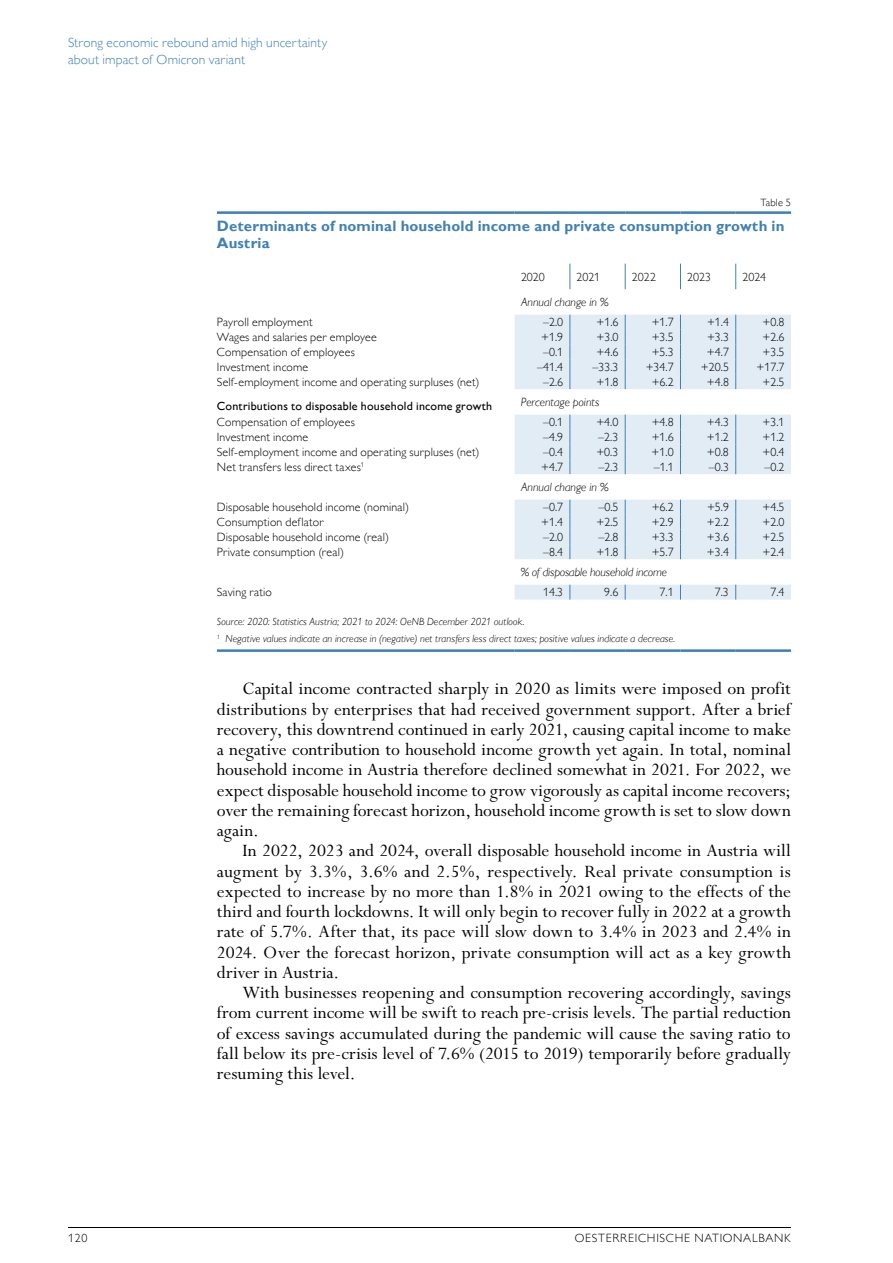
<style>
.page{position:relative;width:893px;height:1263px;background:#fff}
.page>*{position:absolute;margin:0;border:0;box-sizing:border-box;transform-origin:0 0}
.t1{font:19.5px/20.2px "Perpetua Std";color:#000;text-align:justify}
.t2{font:700 15px/17px "Gill Sans MT Pro";letter-spacing:.01em;color:#4081b3}
.t3{font:300 13.5px/16.5px "Gill Sans MT Pro";letter-spacing:.01em;color:#4081b3}
.t4{font:300 12px "Gill Sans MT Pro";letter-spacing:.015em;color:#000}
.t5{font:italic 300 12px "Gill Sans MT Pro";color:#000}
.t6{font:500 12px "Gill Sans MT Pro";letter-spacing:.015em;color:#000}
.t7{font:300 12px "Gill Sans MT Pro";letter-spacing:.06em;color:#000}
.t8{font:italic 300 10.5px/17px "Gill Sans MT Pro";letter-spacing:.005em;color:#000}
.t9{font:300 10.5px "Gill Sans MT Pro";letter-spacing:.02em;color:#000}
</style>
<div class="page">
<hr style="left:68px;top:1227px;width:723px;height:1px;background:#000">
<svg style="left:515px;top:315px;width:276px;height:285px;fill:#e2ecf4"></svg>
<hr style="left:217px;top:211px;width:298px;height:3px;background:#4081b3">
<hr style="left:515px;top:211px;width:55px;height:3px;background:#4081b3">
<hr style="left:570px;top:211px;width:55px;height:3px;background:#4081b3">
<hr style="left:625px;top:211px;width:55px;height:3px;background:#4081b3">
<hr style="left:680px;top:211px;width:56px;height:3px;background:#4081b3">
<hr style="left:736px;top:211px;width:55px;height:3px;background:#4081b3">
<hr style="left:217px;top:649px;width:298px;height:3px;background:#4081b3">
<hr style="left:515px;top:649px;width:55px;height:3px;background:#4081b3">
<hr style="left:570px;top:649px;width:55px;height:3px;background:#4081b3">
<hr style="left:625px;top:649px;width:55px;height:3px;background:#4081b3">
<hr style="left:680px;top:649px;width:56px;height:3px;background:#4081b3">
<hr style="left:736px;top:649px;width:55px;height:3px;background:#4081b3">
<svg style="left:570px;top:264px;width:1px;height:25px"></svg>
<svg style="left:625px;top:264px;width:1px;height:25px"></svg>
<svg style="left:680px;top:264px;width:1px;height:25px"></svg>
<svg style="left:735px;top:264px;width:1px;height:25px"></svg>
<svg style="left:570px;top:315px;width:1px;height:74px"></svg>
<svg style="left:625px;top:315px;width:1px;height:74px"></svg>
<svg style="left:680px;top:315px;width:1px;height:74px"></svg>
<svg style="left:735px;top:315px;width:1px;height:74px"></svg>
<svg style="left:570px;top:415px;width:1px;height:59px"></svg>
<svg style="left:625px;top:415px;width:1px;height:59px"></svg>
<svg style="left:680px;top:415px;width:1px;height:59px"></svg>
<svg style="left:735px;top:415px;width:1px;height:59px"></svg>
<svg style="left:570px;top:500px;width:1px;height:59px"></svg>
<svg style="left:625px;top:500px;width:1px;height:59px"></svg>
<svg style="left:680px;top:500px;width:1px;height:59px"></svg>
<svg style="left:735px;top:500px;width:1px;height:59px"></svg>
<svg style="left:570px;top:585px;width:1px;height:15px"></svg>
<svg style="left:625px;top:585px;width:1px;height:15px"></svg>
<svg style="left:680px;top:585px;width:1px;height:15px"></svg>
<svg style="left:735px;top:585px;width:1px;height:15px"></svg>
<p class="t3" style="left:68px;top:34px;width:261px">Strong economic rebound amid high uncertainty about impact of Omicron variant</p>
<p class="t9" style="left:760px;top:196px;width:32px">Table 5</p>
<p class="t2" style="left:217px;top:217px;width:569px">Determinants of nominal household income and private consumption growth in<br>Austria</p>
<p class="t4" style="left:521px;top:269px;width:25px">2020</p>
<p class="t4" style="left:577px;top:269px;width:25px">2021</p>
<p class="t4" style="left:632px;top:269px;width:26px">2022</p>
<p class="t4" style="left:687px;top:269px;width:26px">2023</p>
<p class="t4" style="left:742px;top:269px;width:25px">2024</p>
<p class="t5" style="left:521px;top:295px;width:89px">Annual change in %</p>
<p class="t4" style="left:217px;top:315px;width:97px">Payroll employment</p>
<p class="t4" style="left:543px;top:315px;width:22px">–2.0</p>
<p class="t4" style="left:596px;top:315px;width:24px">+1.6</p>
<p class="t4" style="left:652px;top:315px;width:24px">+1.7</p>
<p class="t4" style="left:707px;top:315px;width:24px">+1.4</p>
<p class="t4" style="left:763px;top:315px;width:24px">+0.8</p>
<p class="t4" style="left:217px;top:330px;width:161px">Wages and salaries per employee</p>
<p class="t4" style="left:541px;top:330px;width:24px">+1.9</p>
<p class="t4" style="left:596px;top:330px;width:24px">+3.0</p>
<p class="t4" style="left:652px;top:330px;width:24px">+3.5</p>
<p class="t4" style="left:707px;top:330px;width:24px">+3.3</p>
<p class="t4" style="left:763px;top:330px;width:24px">+2.6</p>
<p class="t4" style="left:217px;top:345px;width:139px">Compensation of employees</p>
<p class="t4" style="left:543px;top:345px;width:22px">–0.1</p>
<p class="t4" style="left:596px;top:345px;width:24px">+4.6</p>
<p class="t4" style="left:652px;top:345px;width:24px">+5.3</p>
<p class="t4" style="left:707px;top:345px;width:24px">+4.7</p>
<p class="t4" style="left:762px;top:345px;width:24px">+3.5</p>
<p class="t4" style="left:217px;top:360px;width:93px">Investment income</p>
<p class="t4" style="left:537px;top:360px;width:28px">–41.4</p>
<p class="t4" style="left:592px;top:360px;width:28px">–33.3</p>
<p class="t4" style="left:646px;top:360px;width:30px">+34.7</p>
<p class="t4" style="left:701px;top:360px;width:30px">+20.5</p>
<p class="t4" style="left:756px;top:360px;width:30px">+17.7</p>
<p class="t4" style="left:217px;top:374px;width:264px">Self-employment income and operating surpluses (net)</p>
<p class="t4" style="left:543px;top:374px;width:22px">–2.6</p>
<p class="t4" style="left:596px;top:374px;width:24px">+1.8</p>
<p class="t4" style="left:652px;top:374px;width:24px">+6.2</p>
<p class="t4" style="left:707px;top:374px;width:24px">+4.8</p>
<p class="t4" style="left:762px;top:374px;width:24px">+2.5</p>
<p class="t6" style="left:217px;top:399px;width:277px">Contributions to disposable household income growth</p>
<p class="t5" style="left:521px;top:395px;width:80px">Percentage points</p>
<p class="t4" style="left:217px;top:415px;width:139px">Compensation of employees</p>
<p class="t4" style="left:543px;top:415px;width:22px">–0.1</p>
<p class="t4" style="left:596px;top:415px;width:24px">+4.0</p>
<p class="t4" style="left:652px;top:415px;width:24px">+4.8</p>
<p class="t4" style="left:707px;top:415px;width:24px">+4.3</p>
<p class="t4" style="left:762px;top:415px;width:24px">+3.1</p>
<p class="t4" style="left:217px;top:430px;width:93px">Investment income</p>
<p class="t4" style="left:543px;top:430px;width:22px">–4.9</p>
<p class="t4" style="left:598px;top:430px;width:22px">–2.3</p>
<p class="t4" style="left:652px;top:430px;width:24px">+1.6</p>
<p class="t4" style="left:707px;top:430px;width:24px">+1.2</p>
<p class="t4" style="left:762px;top:430px;width:24px">+1.2</p>
<p class="t4" style="left:217px;top:445px;width:264px">Self-employment income and operating surpluses (net)</p>
<p class="t4" style="left:543px;top:445px;width:22px">–0.4</p>
<p class="t4" style="left:596px;top:445px;width:24px">+0.3</p>
<p class="t4" style="left:652px;top:445px;width:24px">+1.0</p>
<p class="t4" style="left:707px;top:445px;width:24px">+0.8</p>
<p class="t4" style="left:762px;top:445px;width:24px">+0.4</p>
<p class="t4" style="left:217px;top:459px;width:149px">Net transfers less direct taxes<sup>1</sup></p>
<p class="t4" style="left:541px;top:460px;width:24px">+4.7</p>
<p class="t4" style="left:598px;top:460px;width:22px">–2.3</p>
<p class="t4" style="left:654px;top:460px;width:22px">–1.1</p>
<p class="t4" style="left:709px;top:460px;width:22px">–0.3</p>
<p class="t4" style="left:764px;top:460px;width:22px">–0.2</p>
<p class="t5" style="left:521px;top:480px;width:89px">Annual change in %</p>
<p class="t4" style="left:217px;top:500px;width:194px">Disposable household income (nominal)</p>
<p class="t4" style="left:543px;top:500px;width:22px">–0.7</p>
<p class="t4" style="left:598px;top:500px;width:22px">–0.5</p>
<p class="t4" style="left:652px;top:500px;width:24px">+6.2</p>
<p class="t4" style="left:707px;top:500px;width:24px">+5.9</p>
<p class="t4" style="left:763px;top:500px;width:24px">+4.5</p>
<p class="t4" style="left:217px;top:515px;width:108px">Consumption deflator</p>
<p class="t4" style="left:541px;top:515px;width:24px">+1.4</p>
<p class="t4" style="left:596px;top:515px;width:24px">+2.5</p>
<p class="t4" style="left:652px;top:515px;width:24px">+2.9</p>
<p class="t4" style="left:707px;top:515px;width:24px">+2.2</p>
<p class="t4" style="left:763px;top:515px;width:24px">+2.0</p>
<p class="t4" style="left:217px;top:530px;width:174px">Disposable household income (real)</p>
<p class="t4" style="left:543px;top:530px;width:22px">–2.0</p>
<p class="t4" style="left:598px;top:530px;width:22px">–2.8</p>
<p class="t4" style="left:652px;top:530px;width:24px">+3.3</p>
<p class="t4" style="left:707px;top:530px;width:24px">+3.6</p>
<p class="t4" style="left:762px;top:530px;width:24px">+2.5</p>
<p class="t4" style="left:217px;top:545px;width:129px">Private consumption (real)</p>
<p class="t4" style="left:543px;top:545px;width:22px">–8.4</p>
<p class="t4" style="left:596px;top:545px;width:24px">+1.8</p>
<p class="t4" style="left:652px;top:545px;width:24px">+5.7</p>
<p class="t4" style="left:707px;top:545px;width:24px">+3.4</p>
<p class="t4" style="left:762px;top:545px;width:24px">+2.4</p>
<p class="t5" style="left:521px;top:565px;width:148px">% of disposable household income</p>
<p class="t4" style="left:217px;top:585px;width:57px">Saving ratio</p>
<p class="t4" style="left:543px;top:585px;width:22px">14.3</p>
<p class="t4" style="left:604px;top:585px;width:16px">9.6</p>
<p class="t4" style="left:660px;top:585px;width:16px">7.1</p>
<p class="t4" style="left:715px;top:585px;width:16px">7.3</p>
<p class="t4" style="left:770px;top:585px;width:16px">7.4</p>
<p class="t8" style="left:217px;top:613px;width:460px">Source: 2020: Statistics Austria; 2021 to 2024: OeNB December 2021 outlook.<br><sup>1</sup> Negative values indicate an increase in (negative) net transfers less direct taxes; positive values indicate a decrease.</p>
<p class="t1" style="left:217px;top:679px;width:576px;text-indent:26px">Capital income contracted sharply in 2020 as limits were imposed on profit distributions by enterprises that had received government support. After a brief recovery, this downtrend continued in early 2021, causing capital income to make a negative contribution to household income growth yet again. In total, nominal household income in Austria therefore declined somewhat in 2021. For 2022, we expect disposable household income to grow vigorously as capital income recovers; over the remaining forecast horizon, household income growth is set to slow down again.</p>
<p class="t1" style="left:217px;top:841px;width:576px;text-indent:26px">In 2022, 2023 and 2024, overall disposable household income in Austria will augment by 3.3%, 3.6% and 2.5%, respectively. Real private consumption is expected to increase by no more than 1.8% in 2021 owing to the effects of the third and fourth lockdowns. It will only begin to recover fully in 2022 at a growth rate of 5.7%. After that, its pace will slow down to 3.4% in 2023 and 2.4% in 2024. Over the forecast horizon, private consumption will act as a key growth driver in Austria.</p>
<p class="t1" style="left:217px;top:983px;width:576px;text-indent:26px">With businesses reopening and consumption recovering accordingly, savings from current income will be swift to reach pre-crisis levels. The partial reduction of excess savings accumulated during the pandemic will cause the saving ratio to fall below its pre-crisis level of 7.6% (2015 to 2019) temporarily before gradually resuming this level.</p>
<p class="t4" style="left:68px;top:1231px;width:21px">120</p>
<p class="t7" style="left:575px;top:1231px;width:218px">OESTERREICHISCHE NATIONALBANK</p>
</div>
